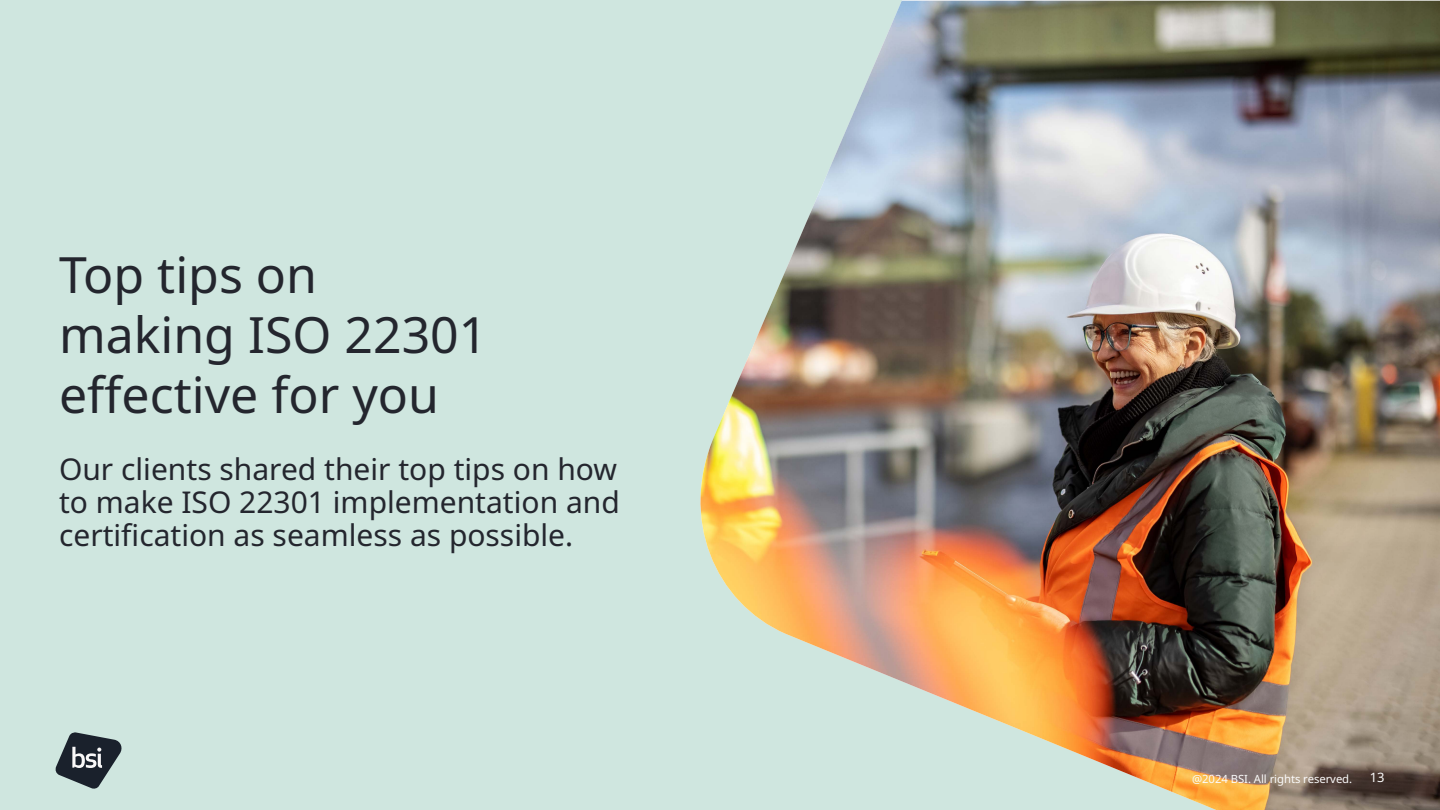
<style>
.page{position:relative;width:1440px;height:810px;background:#fff}
.page>*{position:absolute;margin:0;border:0;box-sizing:border-box;transform-origin:0 0}
.t1{font:50px/60px "Noto Sans";color:#24262e}
.t2{font:30px/33px "Noto Sans";color:#24262e;text-align:justify}
.t3{font:12.9px "Noto Sans";color:#fbfbfb}
.t4{font:11.3px "Noto Sans";letter-spacing:-.005em;color:#fbfbfb}
</style>
<div class="page">
<div style="left:0;top:0;width:678px;height:810px;background:#cfe6df"></div>
<div style="left:678px;top:0;width:762px;height:810px;background:#cfe6df"></div>
<img style="left:699px;top:1px;width:741px;height:809px">
<svg style="left:56px;top:732px;width:66px;height:57px;background:#687478"></svg>
<h1 class="t1" style="left:59px;top:245px;width:430px">Top tips on making ISO 22301 effective for you</h1>
<p class="t2" style="left:59px;top:453px;width:562px">Our clients shared their top tips on how to make ISO 22301 implementation and certification as seamless as possible.</p>
<p class="t4" style="left:1192px;top:772px;width:162px">@2024 BSI. All rights reserved.</p>
<p class="t3" style="left:1370px;top:770px;width:16px">13</p>
</div>
